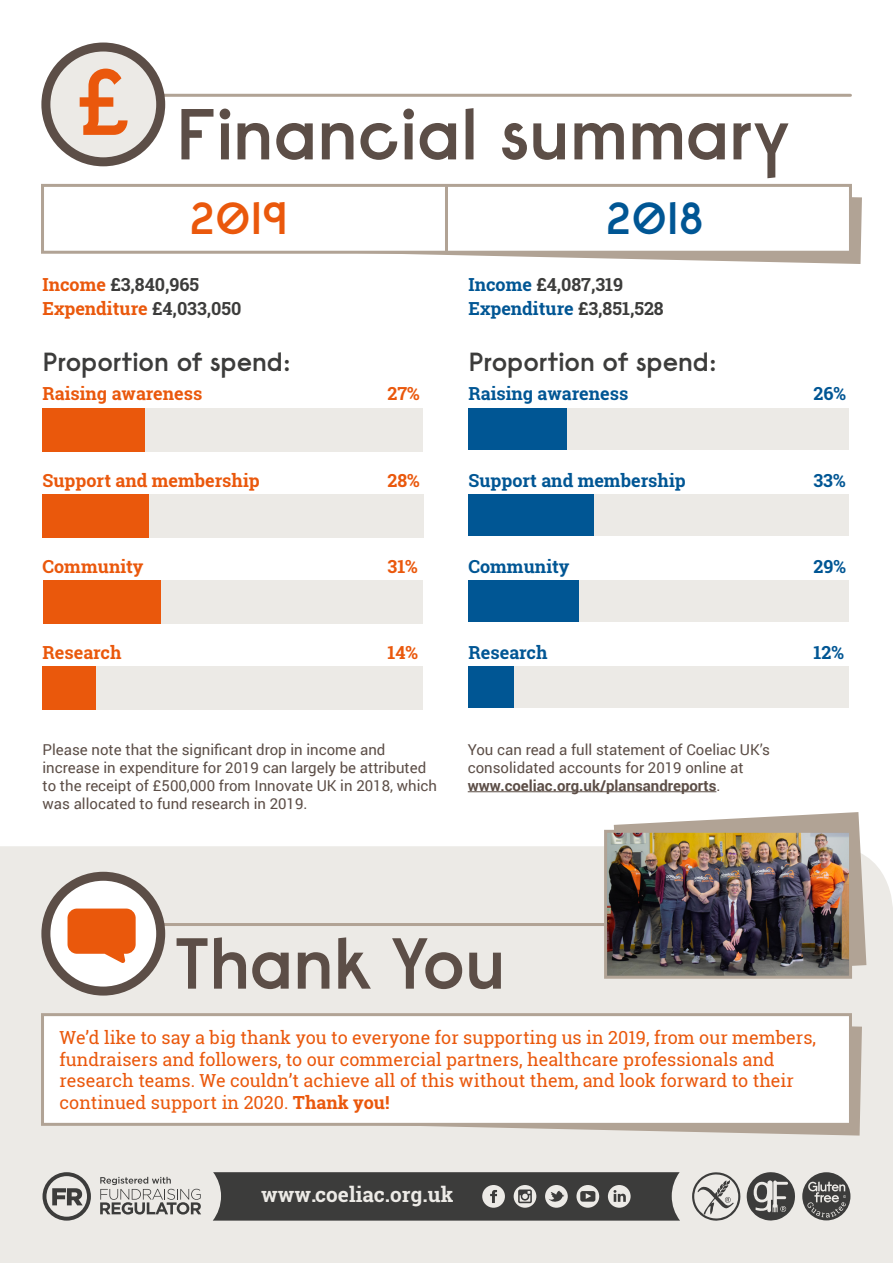
<style>
.page{position:relative;width:893px;height:1263px;background:#fff}
.page>*{position:absolute;margin:0;border:0;box-sizing:border-box;transform-origin:0 0}
.t1{font:600 72px "Raisonne";letter-spacing:-.02em;color:#5c4e47}
.t2{font:600 45px "Raisonne";color:#ea580c}
.t3{font:600 45px "Raisonne";color:#005694}
.t4{font:600 26.25px "Raisonne";letter-spacing:-.015em;color:#3c3c3b}
.t5{font:700 20.85px "Roboto Slab";color:#eceae6}
.t6{font:18px/21.6px "Roboto Slab";color:#ea580c}
.t7{font:700 18px/24.3px "Roboto Slab";color:#3c3c3b}
.t8{font:700 18px "Roboto Slab";color:#ea580c}
.t9{font:700 18px "Roboto Slab";color:#005694}
.t10{font:15px/18px "Roboto";color:#5c4e47}
.s1{color:#ea580c}
.s2{color:#005694}
.s3{font-weight:700}
</style>
<div class="page">
<svg style="left:407px;top:197px;width:455px;height:67px;fill:#b2a497"></svg>
<div style="left:0;top:846px;width:893px;height:417px;background:#eceae6"></div>
<div style="left:41px;top:184px;width:811px;height:70px;background:#fff;border:3px solid #b1a395"></div>
<hr style="left:445px;top:187px;width:3px;height:65px;background:#b1a395">
<hr style="left:99px;top:94px;width:751px;height:3px;background:#b1a395">
<svg style="left:50px;top:49px;width:109px;height:111px;background:#dbd7d3"></svg>
<div style="left:41px;top:43px;width:124px;height:123px;border:9px solid #5c4e47;border-radius:50%"></div>
<hr style="left:468px;top:791px;width:248px;height:1px;background:#5c4e47">
<div style="left:145px;top:408px;width:278px;height:43px;background:#eceae6"></div>
<div style="left:43px;top:408px;width:102px;height:43px;background:#ea580c"></div>
<div style="left:149px;top:494px;width:274px;height:43px;background:#eceae6"></div>
<div style="left:43px;top:494px;width:106px;height:43px;background:#ea580c"></div>
<div style="left:160px;top:580px;width:263px;height:43px;background:#eceae6"></div>
<div style="left:43px;top:580px;width:117px;height:43px;background:#ea580c"></div>
<div style="left:96px;top:666px;width:327px;height:43px;background:#eceae6"></div>
<div style="left:43px;top:666px;width:53px;height:43px;background:#ea580c"></div>
<div style="left:567px;top:408px;width:282px;height:42px;background:#eceae6"></div>
<div style="left:468px;top:408px;width:99px;height:42px;background:#005694"></div>
<div style="left:594px;top:494px;width:255px;height:42px;background:#eceae6"></div>
<div style="left:468px;top:494px;width:126px;height:42px;background:#005694"></div>
<div style="left:579px;top:580px;width:270px;height:42px;background:#eceae6"></div>
<div style="left:468px;top:580px;width:111px;height:42px;background:#005694"></div>
<div style="left:514px;top:666px;width:335px;height:42px;background:#eceae6"></div>
<div style="left:468px;top:666px;width:46px;height:42px;background:#005694"></div>
<svg style="left:52px;top:1023px;width:810px;height:112px;background:#d6d0c8"></svg>
<hr style="left:99px;top:923px;width:751px;height:3px;background:#b1a395">
<div style="left:41px;top:1013px;width:811px;height:113px;background:#fff;border:3px solid #b1a395"></div>
<svg style="left:100px;top:1177px;width:101px;height:37px;background:#bbbab7"></svg>
<svg style="left:43px;top:1172px;width:48px;height:48px;background:#a7a6a3"></svg>
<svg style="left:802px;top:1172px;width:48px;height:48px;background:#7a7977"></svg>
<svg style="left:747px;top:1172px;width:48px;height:49px;background:#868583"></svg>
<svg style="left:213px;top:1172px;width:467px;height:48px;background:#4d4d4b"></svg>
<svg style="left:692px;top:1172px;width:49px;height:49px;background:#c0bfbb"></svg>
<svg style="left:46px;top:876px;width:115px;height:115px"></svg>
<div style="left:41px;top:872px;width:124px;height:123px;border:9px solid #5c4e47;border-radius:50%"></div>
<svg style="left:68px;top:908px;width:68px;height:55px"></svg>
<svg style="left:614px;top:812px;width:252px;height:166px"></svg>
<img style="left:608px;top:834px;width:240px;height:141px">
<div style="left:604px;top:830px;width:248px;height:149px;border:3px solid #b1a395"></div>
<h1 class="t1" style="left:76px;top:88px;width:714px"><sup>£</sup> Financial summary</h1>
<h2 class="t2" style="left:189px;top:189px;width:100px">2019</h2>
<h2 class="t3" style="left:605px;top:189px;width:101px">2018</h2>
<p class="t7" style="left:43px;top:272px;width:200px"><span class="s1">Income</span> £3,840,965<br><span class="s1">Expenditure</span> £4,033,050</p>
<h3 class="t4" style="left:43px;top:345px;width:250px">Proportion of spend:</h3>
<p class="t8" style="left:43px;top:381px;width:161px">Raising awareness</p>
<p class="t8" style="left:388px;top:381px;width:34px">27%</p>
<p class="t7" style="left:468px;top:272px;width:197px"><span class="s2">Income</span> £4,087,319<br><span class="s2">Expenditure</span> £3,851,528</p>
<h3 class="t4" style="left:468px;top:345px;width:250px">Proportion of spend:</h3>
<p class="t9" style="left:468px;top:381px;width:161px">Raising awareness</p>
<p class="t9" style="left:813px;top:381px;width:34px">26%</p>
<p class="t8" style="left:43px;top:468px;width:219px">Support and membership</p>
<p class="t8" style="left:388px;top:468px;width:34px">28%</p>
<p class="t9" style="left:468px;top:468px;width:219px">Support and membership</p>
<p class="t9" style="left:813px;top:468px;width:34px">33%</p>
<p class="t8" style="left:43px;top:554px;width:103px">Community</p>
<p class="t8" style="left:388px;top:554px;width:32px">31%</p>
<p class="t9" style="left:468px;top:554px;width:103px">Community</p>
<p class="t9" style="left:813px;top:554px;width:34px">29%</p>
<p class="t8" style="left:43px;top:640px;width:81px">Research</p>
<p class="t8" style="left:388px;top:640px;width:32px">14%</p>
<p class="t9" style="left:468px;top:640px;width:81px">Research</p>
<p class="t9" style="left:813px;top:640px;width:32px">12%</p>
<p class="t10" style="left:43px;top:740px;width:396px">Please note that the significant drop in income and increase in expenditure for 2019 can largely be attributed to the receipt of £500,000 from Innovate UK in 2018, which was allocated to fund research in 2019.</p>
<p class="t10" style="left:468px;top:740px;width:304px">You can read a full statement of Coeliac UK’s consolidated accounts for 2019 online at <span class="s3">www.coeliac.org.uk/plansandreports</span>.</p>
<h1 class="t1" style="left:175px;top:917px;width:332px">Thank You</h1>
<p class="t6" style="left:60px;top:1026px;width:758px">We’d like to say a big thank you to everyone for supporting us in 2019, from our members, fundraisers and followers, to our commercial partners, healthcare professionals and research teams. We couldn’t achieve all of this without them, and look forward to their continued support in 2020. <span class="s3">Thank you!</span></p>
<h3 class="t5" style="left:261px;top:1180px;width:194px">www.coeliac.org.uk</h3>
</div>
